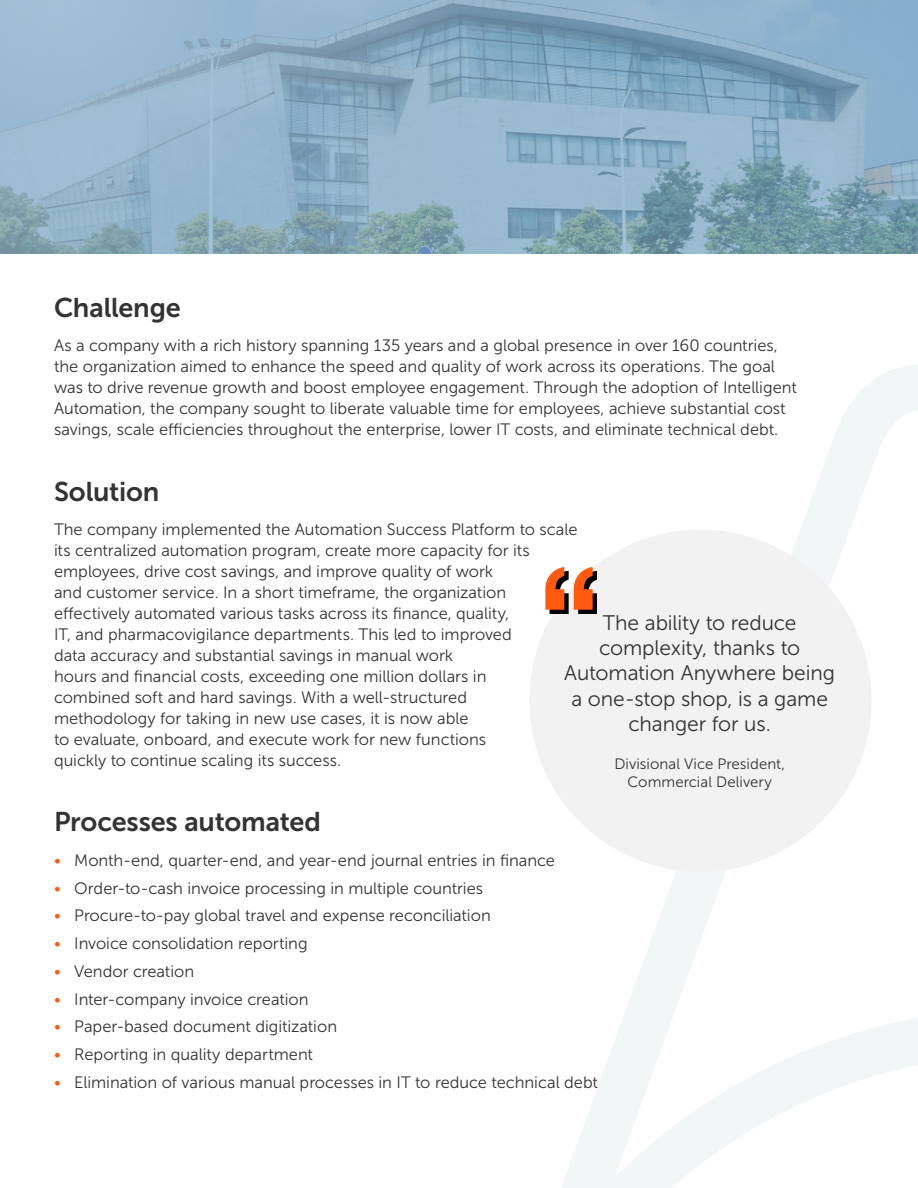
<style>
.page{position:relative;width:918px;height:1188px;background:#fff}
.page>*{position:absolute;margin:0;border:0;box-sizing:border-box;transform-origin:0 0}
.t1{font:27px "Museo Sans 700";letter-spacing:-.005em;color:#333}
.t2{font:21px/25.2px "Museo Sans 300";letter-spacing:-.005em;color:#333;text-align:center}
.Body{font:16.5px/21px "Museo Sans 300";color:#333}
.Quote_Title___Company{font:15px/18px "Museo Sans 300";letter-spacing:.005em;color:#333;text-align:center}
.s1{color:#ff5a10}
</style>
<div class="page">
<svg style="left:549px;top:365px;width:369px;height:823px"></svg>
<div style="left:529px;top:530px;width:342px;height:342px;background:#f2f2f2;border-radius:50%"></div>
<img style="left:0;top:0;width:918px;height:254px">
<svg style="left:550px;top:571px;width:47px;height:43px"></svg>
<svg style="left:545px;top:567px;width:48px;height:43px"></svg>
<h1 class="t1" style="left:54px;top:293px;width:128px">Challenge</h1>
<p class="Body" style="left:54px;top:335px;width:744px">As a company with a rich history spanning 135 years and a global presence in over 160 countries, the organization aimed to enhance the speed and quality of work across its operations. The goal was to drive revenue growth and boost employee engagement. Through the adoption of Intelligent Automation, the company sought to liberate valuable time for employees, achieve substantial cost savings, scale efficiencies throughout the enterprise, lower IT costs, and eliminate technical debt.</p>
<h1 class="t1" style="left:54px;top:476px;width:107px">Solution</h1>
<p class="Body" style="left:54px;top:519px;width:525px">The company implemented the Automation Success Platform to scale its centralized automation program, create more capacity for its employees, drive cost savings, and improve quality of work<br>and customer service. In a short timeframe, the organization effectively automated various tasks across its finance, quality,<br>IT, and pharmacovigilance departments. This led to improved<br>data accuracy and substantial savings in manual work<br>hours and financial costs, exceeding one million dollars in<br>combined soft and hard savings. With a well-structured<br>methodology for taking in new use cases, it is now able<br>to evaluate, onboard, and execute work for new functions<br>quickly to continue scaling its success.</p>
<p class="t2" style="left:564px;top:610px;width:272px">The ability to reduce complexity, thanks to<br>Automation Anywhere being a one-stop shop, is a game changer for us.</p>
<p class="Quote_Title___Company" style="left:614px;top:755px;width:172px">Divisional Vice President,<br>Commercial Delivery</p>
<h1 class="t1" style="left:54px;top:807px;width:268px">Processes automated</h1>
<p class="Body" style="left:54px;top:850px;width:503px"><span class="s1">•</span> Month-end, quarter-end, and year-end journal entries in finance</p>
<p class="Body" style="left:54px;top:878px;width:431px"><span class="s1">•</span> Order-to-cash invoice processing in multiple countries</p>
<p class="Body" style="left:54px;top:905px;width:438px"><span class="s1">•</span> Procure-to-pay global travel and expense reconciliation</p>
<p class="Body" style="left:54px;top:933px;width:255px"><span class="s1">•</span> Invoice consolidation reporting</p>
<p class="Body" style="left:54px;top:961px;width:142px"><span class="s1">•</span> Vendor creation</p>
<p class="Body" style="left:54px;top:989px;width:256px"><span class="s1">•</span> Inter-company invoice creation</p>
<p class="Body" style="left:54px;top:1016px;width:285px"><span class="s1">•</span> Paper-based document digitization</p>
<p class="Body" style="left:54px;top:1044px;width:261px"><span class="s1">•</span> Reporting in quality department</p>
<p class="Body" style="left:54px;top:1072px;width:546px"><span class="s1">•</span> Elimination of various manual processes in IT to reduce technical debt</p>
</div>
